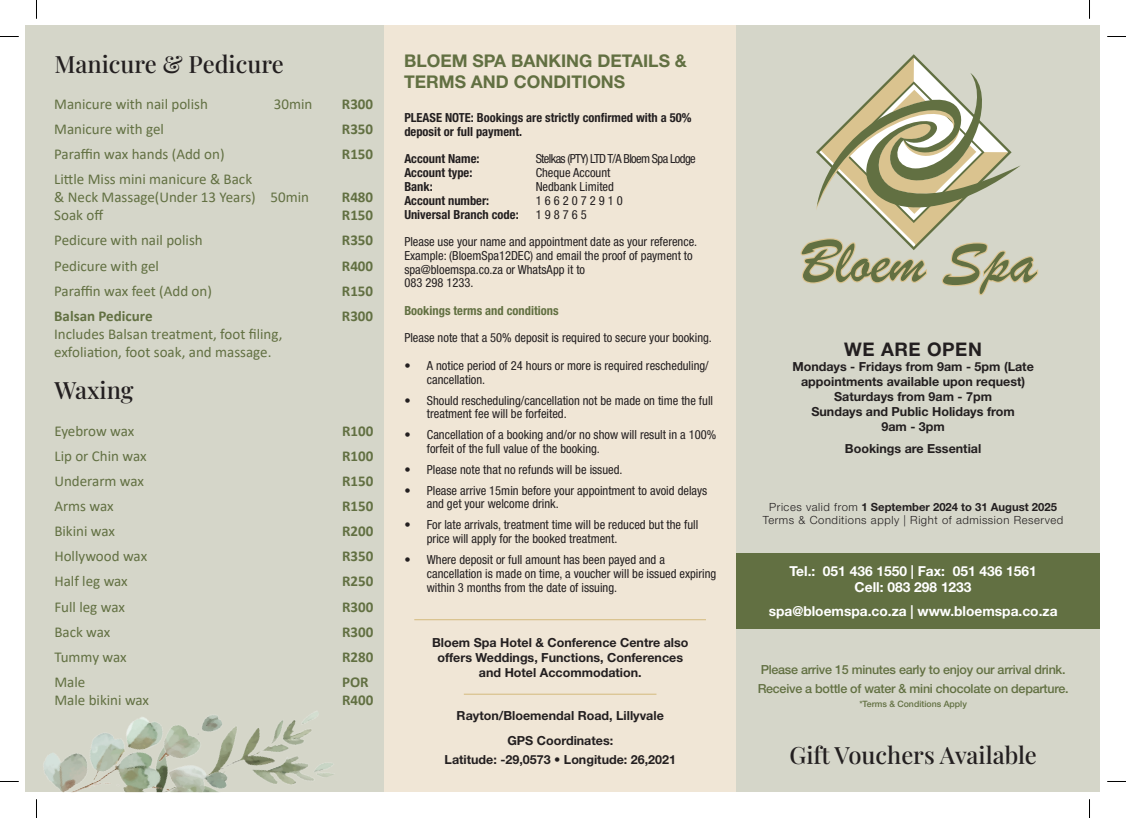
<style>
.page{position:relative;width:1126px;height:818px;background:#fff}
.page>*{position:absolute;margin:0;border:0;box-sizing:border-box;transform-origin:0 0}
.t1{font:500 23.75px "Playfair Display";color:#231f20}
.t2{font:700 18.75px "Helvetica Neue LT Std";letter-spacing:.03em;color:#231f20}
.t3{font:700 17.5px/21px "Helvetica Neue LT Std";color:#627042}
.t4{font:15px/18px "Calibri";color:#627042}
.t5{font:700 15px "Calibri";color:#627042}
.t6{font:700 13.75px "Helvetica Neue LT Std";color:#fff}
.t7{font:condensed 12.5px/13.8px "Helvetica Neue LT Std";color:#231f20}
.t8{font:700 12.5px/15px "Helvetica Neue LT Std";color:#231f20;text-align:center}
.t9{font:700 condensed 12.5px/13.8px "Helvetica Neue LT Std";color:#231f20}
.t10{font:500 12.5px "Helvetica Neue LT Std";letter-spacing:-.02em;color:#627042}
.t11{font:condensed 12.5px "Helvetica Neue LT Std";letter-spacing:-.05em;color:#231f20}
.t12{font:700 condensed 12.5px "Helvetica Neue LT Std";color:#627042}
.t13{font:300 11.25px "Helvetica Neue LT Std";letter-spacing:.05em;color:#231f20}
.t14{font:700 11.25px "Helvetica Neue LT Std";color:#231f20}
.t15{font:500 8.75px "Helvetica Neue LT Std";color:#627042}
.s1{font-weight:300}
</style>
<div class="page">
<div style="left:384px;top:26px;width:352px;height:765px;background:#f0e6d6"></div>
<div style="left:736px;top:26px;width:363px;height:765px;background:#d5d6c9"></div>
<div style="left:26px;top:26px;width:358px;height:765px;background:#d5d6c9"></div>
<div style="left:736px;top:553px;width:363px;height:75px;background:#627042"></div>
<svg style="left:800px;top:56px;width:238px;height:240px"></svg>
<hr style="left:464px;top:693px;width:192px;height:1px;background:#dac38f">
<hr style="left:414px;top:618px;width:292px;height:2px;background:#dac38f">
<img style="left:250px;top:711px;width:83px;height:74px">
<img style="left:43px;top:715px;width:207px;height:76px">
<svg style="left:0;top:36px;width:19px;height:1px"></svg>
<svg style="left:1107px;top:36px;width:18px;height:1px"></svg>
<svg style="left:36px;top:0;width:1px;height:19px"></svg>
<svg style="left:36px;top:799px;width:1px;height:18px"></svg>
<svg style="left:1089px;top:0;width:1px;height:19px"></svg>
<svg style="left:1089px;top:799px;width:1px;height:18px"></svg>
<p class="t1" style="left:54px;top:45px;width:231px">Manicure &amp; Pedicure</p>
<p class="t4" style="left:54px;top:94px;width:155px">Manicure with nail polish</p>
<p class="t4" style="left:274px;top:94px;width:40px">30min</p>
<p class="t5" style="left:342px;top:93px;width:33px">R300</p>
<p class="t4" style="left:54px;top:120px;width:111px">Manicure with gel</p>
<p class="t5" style="left:342px;top:118px;width:33px">R350</p>
<p class="t4" style="left:54px;top:145px;width:172px">Paraffin wax hands (Add on)</p>
<p class="t5" style="left:342px;top:143px;width:33px">R150</p>
<p class="t4" style="left:54px;top:170px;width:256px">Little Miss mini manicure &amp; Back<br>&amp; Neck Massage(Under 13 Years) 50min</p>
<p class="t5" style="left:342px;top:186px;width:33px">R480</p>
<p class="t4" style="left:54px;top:206px;width:51px">Soak off</p>
<p class="t5" style="left:342px;top:204px;width:33px">R150</p>
<p class="t4" style="left:54px;top:231px;width:150px">Pedicure with nail polish</p>
<p class="t5" style="left:342px;top:230px;width:33px">R350</p>
<p class="t4" style="left:54px;top:256px;width:106px">Pedicure with gel</p>
<p class="t5" style="left:342px;top:255px;width:33px">R400</p>
<p class="t4" style="left:54px;top:281px;width:159px">Paraffin wax feet (Add on)</p>
<p class="t5" style="left:342px;top:280px;width:33px">R150</p>
<p class="t5" style="left:54px;top:305px;width:100px">Balsan Pedicure</p>
<p class="t5" style="left:342px;top:305px;width:33px">R300</p>
<p class="t4" style="left:54px;top:324px;width:230px">Includes Balsan treatment, foot filing, exfoliation, foot soak, and massage.</p>
<p class="t1" style="left:54px;top:371px;width:81px">Waxing</p>
<p class="t4" style="left:54px;top:421px;width:81px">Eyebrow wax</p>
<p class="t5" style="left:342px;top:420px;width:33px">R100</p>
<p class="t4" style="left:54px;top:446px;width:94px">Lip or Chin wax</p>
<p class="t5" style="left:342px;top:445px;width:33px">R100</p>
<p class="t4" style="left:54px;top:471px;width:91px">Underarm wax</p>
<p class="t5" style="left:342px;top:470px;width:33px">R150</p>
<p class="t4" style="left:54px;top:496px;width:61px">Arms wax</p>
<p class="t5" style="left:342px;top:495px;width:33px">R150</p>
<p class="t4" style="left:54px;top:521px;width:62px">Bikini wax</p>
<p class="t5" style="left:342px;top:520px;width:33px">R200</p>
<p class="t4" style="left:54px;top:546px;width:94px">Hollywood wax</p>
<p class="t5" style="left:342px;top:545px;width:33px">R350</p>
<p class="t4" style="left:54px;top:571px;width:75px">Half leg wax</p>
<p class="t5" style="left:342px;top:570px;width:33px">R250</p>
<p class="t4" style="left:54px;top:597px;width:72px">Full leg wax</p>
<p class="t5" style="left:342px;top:595px;width:33px">R300</p>
<p class="t4" style="left:54px;top:622px;width:57px">Back wax</p>
<p class="t5" style="left:342px;top:620px;width:33px">R300</p>
<p class="t4" style="left:54px;top:647px;width:74px">Tummy wax</p>
<p class="t5" style="left:342px;top:645px;width:33px">R280</p>
<p class="t4" style="left:54px;top:672px;width:32px">Male</p>
<p class="t5" style="left:342px;top:671px;width:28px">POR</p>
<p class="t4" style="left:54px;top:690px;width:96px">Male bikini wax</p>
<p class="t5" style="left:342px;top:689px;width:33px">R400</p>
<p class="t3" style="left:404px;top:50px;width:284px">BLOEM SPA BANKING DETAILS &amp;<br>TERMS AND CONDITIONS</p>
<p class="t9" style="left:404px;top:111px;width:289px">PLEASE NOTE: Bookings are strictly confirmed with a 50% deposit or full payment.</p>
<p class="t9" style="left:404px;top:152px;width:77px">Account Name:</p>
<p class="t11" style="left:535px;top:152px;width:162px">Stelkas (PTY) LTD T/A Bloem Spa Lodge</p>
<p class="t9" style="left:404px;top:166px;width:70px">Account type:</p>
<p class="t7" style="left:535px;top:166px;width:76px">Cheque Account</p>
<p class="t9" style="left:404px;top:179px;width:30px">Bank:</p>
<p class="t7" style="left:535px;top:179px;width:80px">Nedbank Limited</p>
<p class="t9" style="left:404px;top:193px;width:86px">Account number:</p>
<p class="t7" style="left:535px;top:193px;width:89px">1 6 6 2 0 7 2 9 1 0</p>
<p class="t9" style="left:404px;top:207px;width:116px">Universal Branch code:</p>
<p class="t7" style="left:535px;top:207px;width:52px">1 9 8 7 6 5</p>
<p class="t7" style="left:404px;top:234px;width:294px">Please use your name and appointment date as your reference.<br>Example: (BloemSpa12DEC) and email the proof of payment to spa@bloemspa.co.za or WhatsApp it to<br>083 298 1233.</p>
<p class="t12" style="left:404px;top:303px;width:156px">Bookings terms and conditions</p>
<p class="t7" style="left:404px;top:331px;width:309px">Please note that a 50% deposit is required to secure your booking.</p>
<p class="t7" style="left:427px;top:358px;width:283px;text-indent:-22px">• A notice period of 24 hours or more is required rescheduling/ cancellation.</p>
<p class="t7" style="left:427px;top:393px;width:288px;text-indent:-22px">• Should rescheduling/cancellation not be made on time the full treatment fee will be forfeited.</p>
<p class="t7" style="left:427px;top:427px;width:291px;text-indent:-22px">• Cancellation of a booking and/or no show will result in a 100% forfeit of the full value of the booking.</p>
<p class="t7" style="left:404px;top:462px;width:220px">• Please note that no refunds will be issued.</p>
<p class="t7" style="left:427px;top:483px;width:282px;text-indent:-22px">• Please arrive 15min before your appointment to avoid delays and get your welcome drink.</p>
<p class="t7" style="left:427px;top:517px;width:273px;text-indent:-22px">• For late arrivals, treatment time will be reduced but the full price will apply for the booked treatment.</p>
<p class="t7" style="left:427px;top:552px;width:291px;text-indent:-22px">• Where deposit or full amount has been payed and a cancellation is made on time, a voucher will be issued expiring within 3 months from the date of issuing.</p>
<p class="t8" style="left:432px;top:634px;width:258px">Bloem Spa Hotel &amp; Conference Centre also offers Weddings, Functions, Conferences and Hotel Accommodation.</p>
<p class="t8" style="left:456px;top:707px;width:209px">Rayton/Bloemendal Road, Lillyvale</p>
<p class="t8" style="left:507px;top:732px;width:107px">GPS Coordinates:</p>
<p class="t8" style="left:444px;top:751px;width:233px">Latitude: -29,0573 • Longitude: 26,2021</p>
<p class="t2" style="left:844px;top:337px;width:139px">WE ARE OPEN</p>
<p class="t8" style="left:792px;top:358px;width:243px">Mondays - Fridays from 9am - 5pm (Late appointments available upon request)</p>
<p class="t8" style="left:834px;top:388px;width:159px">Saturdays from 9am - 7pm</p>
<p class="t8" style="left:811px;top:403px;width:205px">Sundays and Public Holidays from<br>9am - 3pm</p>
<p class="t8" style="left:844px;top:440px;width:138px">Bookings are Essential</p>
<p class="t14" style="left:769px;top:499px;width:289px"><span class="s1">Prices valid from</span> 1 September 2024 to 31 August 2025</p>
<p class="t13" style="left:762px;top:513px;width:302px">Terms &amp; Conditions apply | Right of admission Reserved</p>
<p class="t6" style="left:789px;top:562px;width:249px">Tel.: 051 436 1550 | Fax: 051 436 1561</p>
<p class="t6" style="left:854px;top:578px;width:118px">Cell: 083 298 1233</p>
<p class="t6" style="left:768px;top:602px;width:290px">spa@bloemspa.co.za | www.bloemspa.co.za</p>
<p class="t10" style="left:760px;top:662px;width:306px">Please arrive 15 minutes early to enjoy our arrival drink.</p>
<p class="t10" style="left:757px;top:680px;width:312px">Receive a bottle of water &amp; mini chocolate on departure.</p>
<p class="t15" style="left:859px;top:698px;width:109px">*Terms &amp; Conditions Apply</p>
<p class="t1" style="left:789px;top:735px;width:249px">Gift Vouchers Available</p>
</div>
